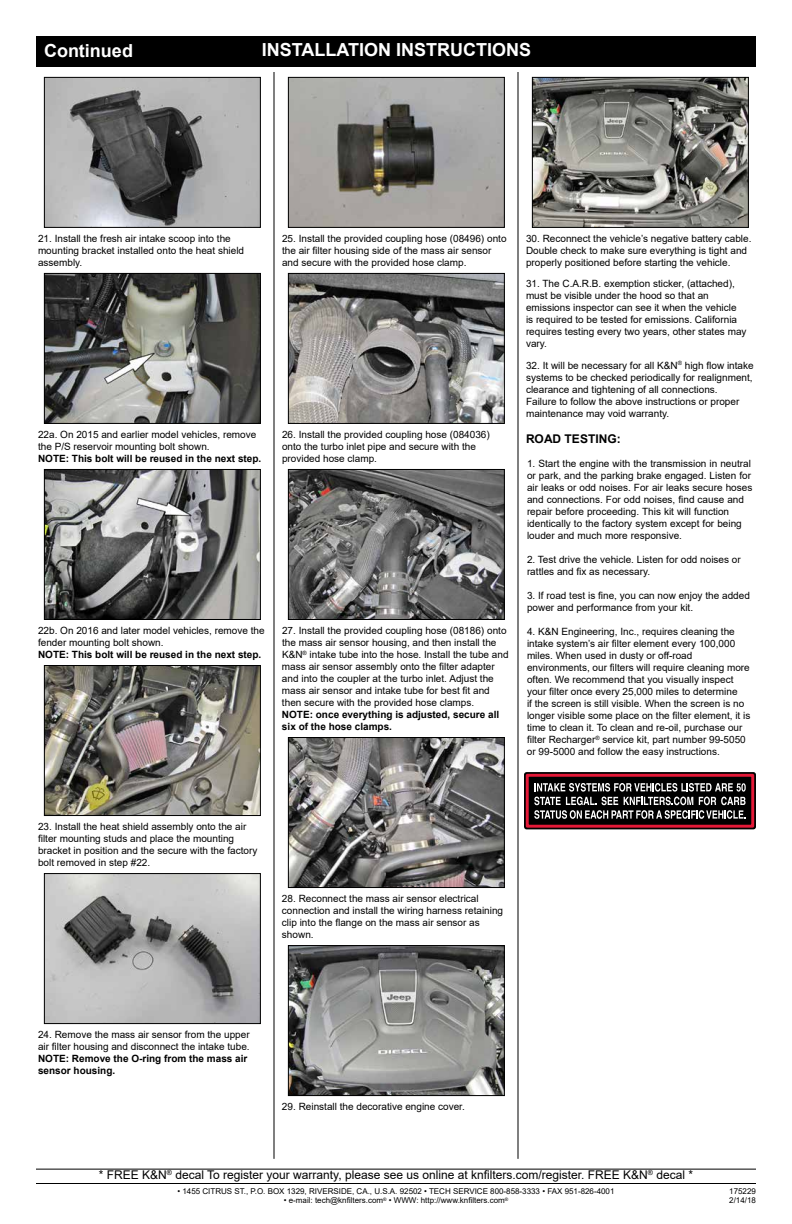
<style>
.page{position:relative;width:792px;height:1224px;background:#fff}
.page>*{position:absolute;margin:0;border:0;box-sizing:border-box;transform-origin:0 0}
.t1{font:700 18px "Arial";color:#fff}
.t2{font:12px "Arial";color:#000}
.t3{font:700 12px "Arial";color:#000}
.t4{font:10px/12px "Arial";color:#000}
.t5{font:700 10px/12px "Arial";color:#000}
.t6{font:8px/9.6px "Arial";color:#000}
</style>
<div class="page">
<div style="left:36px;top:36px;width:720px;height:31px;background:#000"></div>
<hr style="left:36px;top:1183px;width:720px;height:1px;background:#000">
<hr style="left:274px;top:72px;width:1px;height:1087px;background:#000">
<hr style="left:518px;top:72px;width:1px;height:1087px;background:#000">
<hr style="left:36px;top:1169px;width:720px;height:1px;background:#000">
<img style="left:46px;top:275px;width:213px;height:147px">
<div style="left:44px;top:273px;width:217px;height:151px;border:1px solid #000"></div>
<img style="left:46px;top:471px;width:213px;height:147px">
<div style="left:44px;top:469px;width:217px;height:151px;border:1px solid #000"></div>
<img style="left:46px;top:667px;width:213px;height:147px">
<div style="left:44px;top:665px;width:217px;height:151px;border:1px solid #000"></div>
<img style="left:46px;top:875px;width:213px;height:147px">
<div style="left:44px;top:873px;width:217px;height:151px;border:1px solid #000"></div>
<img style="left:290px;top:79px;width:213px;height:147px">
<div style="left:288px;top:77px;width:217px;height:151px;border:1px solid #000"></div>
<img style="left:290px;top:275px;width:213px;height:147px">
<div style="left:288px;top:273px;width:217px;height:151px;border:1px solid #000"></div>
<img style="left:534px;top:79px;width:213px;height:147px">
<div style="left:532px;top:77px;width:217px;height:151px;border:1px solid #000"></div>
<img style="left:290px;top:471px;width:213px;height:147px">
<div style="left:288px;top:469px;width:217px;height:151px;border:1px solid #000"></div>
<img style="left:290px;top:739px;width:213px;height:147px">
<div style="left:288px;top:737px;width:217px;height:151px;border:1px solid #000"></div>
<img style="left:290px;top:947px;width:213px;height:147px">
<div style="left:288px;top:945px;width:217px;height:151px;border:1px solid #000"></div>
<img style="left:46px;top:79px;width:213px;height:147px">
<div style="left:44px;top:77px;width:217px;height:151px;border:1px solid #000"></div>
<div style="left:526px;top:775px;width:228px;height:52px;background:#000"></div>
<div style="left:524px;top:772px;width:232px;height:57px;border:5px solid #000"></div>
<div style="left:526px;top:774px;width:228px;height:54px;border:3px solid #e31837"></div>
<svg style="left:534px;top:783px;width:212px;height:36px"></svg>
<h1 class="t1" style="left:44px;top:38px;width:90px">Continued</h1>
<h1 class="t1" style="left:262px;top:37px;width:271px">INSTALLATION INSTRUCTIONS</h1>
<p class="t4" style="left:38px;top:232px;width:208px">21. Install the fresh air intake scoop into the mounting bracket installed onto the heat shield assembly.</p>
<p class="t4" style="left:282px;top:232px;width:226px">25. Install the provided coupling hose (08496) onto the air filter housing side of the mass air sensor and secure with the provided hose clamp.</p>
<p class="t4" style="left:38px;top:429px;width:220px">22a. On 2015 and earlier model vehicles, remove the P/S reservoir mounting bolt shown.</p>
<p class="t5" style="left:38px;top:453px;width:225px">NOTE: This bolt will be reused in the next step.</p>
<p class="t4" style="left:282px;top:429px;width:209px">26. Install the provided coupling hose (084036) onto the turbo inlet pipe and secure with the provided hose clamp.</p>
<p class="t4" style="left:38px;top:625px;width:228px">22b. On 2016 and later model vehicles, remove the fender mounting bolt shown.</p>
<p class="t5" style="left:38px;top:649px;width:225px">NOTE: This bolt will be reused in the next step.</p>
<p class="t4" style="left:282px;top:625px;width:228px">27. Install the provided coupling hose (08186) onto the mass air sensor housing, and then install the K&amp;N<sup>®</sup> intake tube into the hose. Install the tube and mass air sensor assembly onto the filter adapter and into the coupler at the turbo inlet. Adjust the mass air sensor and intake tube for best fit and then secure with the provided hose clamps.</p>
<p class="t5" style="left:282px;top:709px;width:219px">NOTE: once everything is adjusted, secure all six of the hose clamps.</p>
<p class="t4" style="left:526px;top:232px;width:227px">30. Reconnect the vehicle’s negative battery cable.<br>Double check to make sure everything is tight and properly positioned before starting the vehicle.</p>
<p class="t4" style="left:526px;top:278px;width:222px">31. The C.A.R.B. exemption sticker, (attached), must be visible under the hood so that an emissions inspector can see it when the vehicle<br>is required to be tested for emissions. California requires testing every two years, other states may vary.</p>
<p class="t4" style="left:526px;top:359px;width:229px">32. It will be necessary for all K&amp;N<sup>®</sup> high flow intake systems to be checked periodically for realignment, clearance and tightening of all connections.<br>Failure to follow the above instructions or proper maintenance may void warranty.</p>
<p class="t3" style="left:526px;top:430px;width:96px">ROAD TESTING:</p>
<p class="t4" style="left:527px;top:458px;width:227px">1. Start the engine with the transmission in neutral or park, and the parking brake engaged. Listen for air leaks or odd noises. For air leaks secure hoses and connections. For odd noises, find cause and repair before proceeding. This kit will function identically to the factory system except for being louder and much more responsive.</p>
<p class="t4" style="left:527px;top:554px;width:215px">2. Test drive the vehicle. Listen for odd noises or rattles and fix as necessary.</p>
<p class="t4" style="left:527px;top:590px;width:224px">3. If road test is fine, you can now enjoy the added power and performance from your kit.</p>
<p class="t4" style="left:527px;top:626px;width:225px">4. K&amp;N Engineering, Inc., requires cleaning the intake system’s air filter element every 100,000 miles. When used in dusty or off-road environments, our filters will require cleaning more often. We recommend that you visually inspect your filter once every 25,000 miles to determine<br>if the screen is still visible. When the screen is no longer visible some place on the filter element, it is time to clean it. To clean and re-oil, purchase our filter Recharger<sup>®</sup> service kit, part number 99-5050 or 99-5000 and follow the easy instructions.</p>
<p class="t4" style="left:38px;top:821px;width:221px">23. Install the heat shield assembly onto the air filter mounting studs and place the mounting bracket in position and the secure with the factory bolt removed in step #22.</p>
<p class="t4" style="left:282px;top:893px;width:223px">28. Reconnect the mass air sensor electrical connection and install the wiring harness retaining clip into the flange on the mass air sensor as shown.</p>
<p class="t4" style="left:38px;top:1029px;width:213px">24. Remove the mass air sensor from the upper air filter housing and disconnect the intake tube.</p>
<p class="t5" style="left:38px;top:1053px;width:211px">NOTE: Remove the O-ring from the mass air sensor housing.</p>
<p class="t4" style="left:282px;top:1101px;width:184px">29. Reinstall the decorative engine cover.</p>
<p class="t2" style="left:99px;top:1167px;width:596px">* FREE K&amp;N<sup>®</sup> decal To register your warranty, please see us online at knfilters.com/register. FREE K&amp;N<sup>®</sup> decal *</p>
<p class="t6" style="left:177px;top:1186px;width:439px">• 1455 CITRUS ST., P.O. BOX 1329, RIVERSIDE, CA., U.S.A. 92502 • TECH SERVICE 800-858-3333 • FAX 951-826-4001</p>
<p class="t6" style="left:284px;top:1196px;width:226px">• e-mail: tech@knfilters.com<sup>®</sup> • WWW: http://www.knfilters.com<sup>®</sup></p>
<p class="t6" style="left:729px;top:1186px;width:28px">175229<br>2/14/18</p>
</div>
